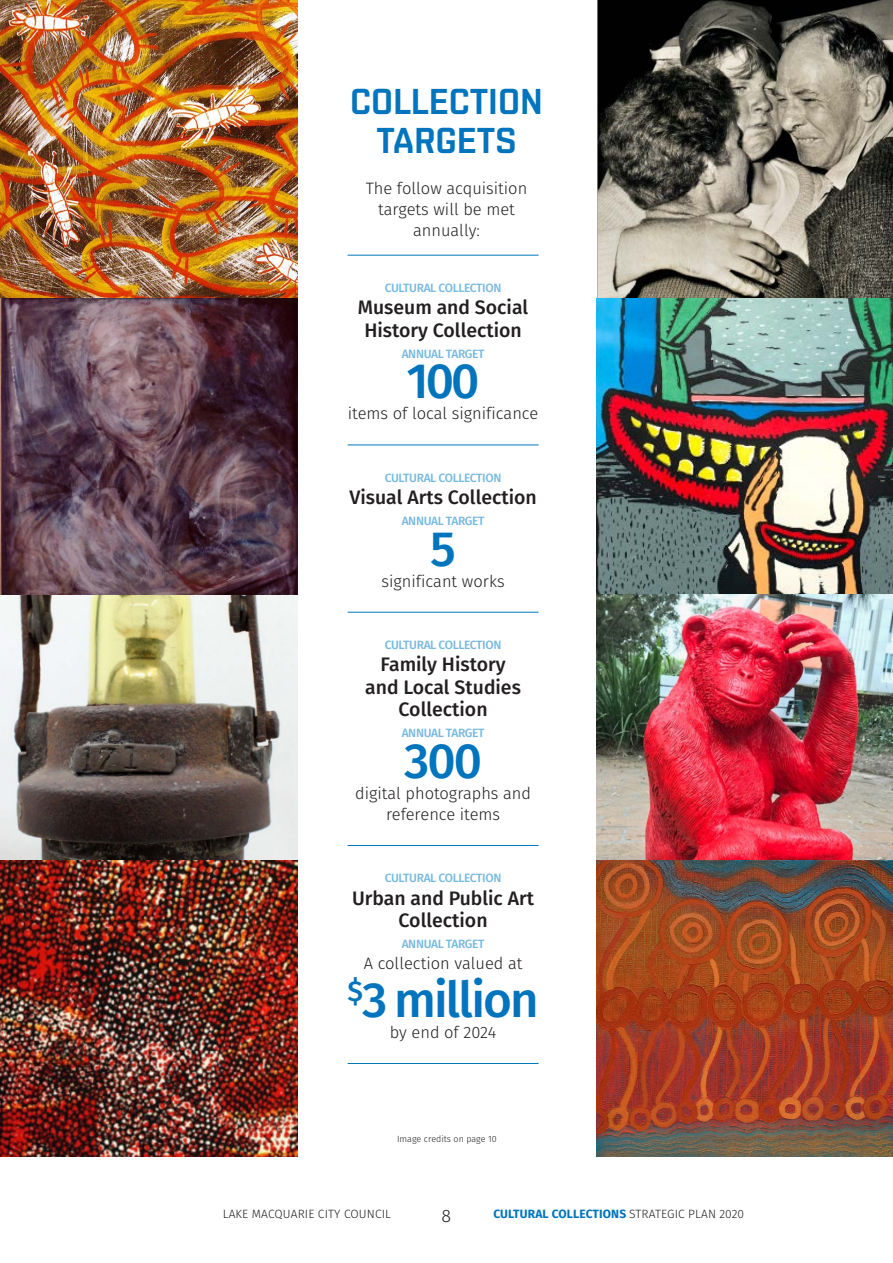
<style>
.page{position:relative;width:893px;height:1263px;background:#fff}
.page>*{position:absolute;margin:0;border:0;box-sizing:border-box;transform-origin:0 0}
.subheads{font:500 49.5px "Fira Sans";letter-spacing:-.04em;color:#0074bc}
.HEADING_1{font:600 36px/39px "Shentox";color:#0074bc;text-align:center}
.subheads-2{font:500 19.5px/22.5px "Fira Sans";color:#231f20;text-align:center}
.t1{font:300 18px "Fira Sans";color:#231f20}
.PLAIN_TEXT{font:300 16.5px/21px "Fira Sans";color:#231f20;text-align:center}
.Body_Text{font:300 16.5px/21px "Fira Sans";color:#231f20;text-align:center}
.Body_Text-2{font:500 12px "Fira Sans";letter-spacing:-.03em;color:#76b9df}
.t2{font:700 12px "Fira Sans";letter-spacing:.01em;color:#0074bc}
.t3{font:300 12px "Fira Sans";letter-spacing:.01em;color:#231f20}
.subheads-3{font:500 12px "Fira Sans";letter-spacing:-.03em;color:#76b9df}
.captions{font:300 9px "Fira Sans";color:#231f20}
.s1{font-weight:300;color:#231f20}
</style>
<div class="page">
<img style="left:0;top:298px;width:297px;height:859px">
<hr style="left:348px;top:255px;width:191px;height:1px;background:#0074bc">
<hr style="left:348px;top:445px;width:191px;height:1px;background:#0074bc">
<hr style="left:348px;top:612px;width:191px;height:1px;background:#0074bc">
<hr style="left:348px;top:845px;width:191px;height:1px;background:#0074bc">
<hr style="left:348px;top:1063px;width:191px;height:1px;background:#0074bc">
<img style="left:0;top:0;width:297px;height:298px">
<img style="left:596px;top:0;width:297px;height:1157px">
<svg style="left:1px;top:298px;width:296px;height:296px;background:#5e4350"></svg>
<img style="left:1px;top:860px;width:296px;height:297px">
<img style="left:597px;top:860px;width:296px;height:297px">
<p class="HEADING_1" style="left:350px;top:82px;width:194px">COLLECTION<br>TARGETS</p>
<p class="Body_Text" style="left:366px;top:178px;width:163px">The follow acquisition targets will be met annually:</p>
<p class="Body_Text-2" style="left:385px;top:278px;width:118px">CULTURAL COLLECTION</p>
<p class="subheads-2" style="left:358px;top:295px;width:172px">Museum and Social<br>History Collection</p>
<p class="Body_Text-2" style="left:402px;top:344px;width:84px">ANNUAL TARGET</p>
<p class="subheads" style="left:407px;top:341px;width:75px">100</p>
<p class="PLAIN_TEXT" style="left:348px;top:403px;width:192px">items of local significance</p>
<p class="Body_Text-2" style="left:385px;top:468px;width:118px">CULTURAL COLLECTION</p>
<p class="subheads-2" style="left:349px;top:485px;width:189px">Visual Arts Collection</p>
<p class="subheads-3" style="left:402px;top:511px;width:84px">ANNUAL TARGET</p>
<p class="subheads" style="left:430px;top:509px;width:27px">5</p>
<p class="PLAIN_TEXT" style="left:382px;top:570px;width:124px">significant works</p>
<p class="Body_Text-2" style="left:385px;top:635px;width:118px">CULTURAL COLLECTION</p>
<p class="subheads-2" style="left:365px;top:652px;width:157px">Family History and Local Studies<br>Collection</p>
<p class="Body_Text-2" style="left:402px;top:724px;width:84px">ANNUAL TARGET</p>
<p class="subheads" style="left:404px;top:721px;width:80px">300</p>
<p class="PLAIN_TEXT" style="left:355px;top:782px;width:177px">digital photographs and reference items</p>
<p class="Body_Text-2" style="left:385px;top:868px;width:118px">CULTURAL COLLECTION</p>
<p class="subheads-2" style="left:352px;top:886px;width:184px">Urban and Public Art<br>Collection</p>
<p class="Body_Text-2" style="left:402px;top:934px;width:84px">ANNUAL TARGET</p>
<p class="PLAIN_TEXT" style="left:364px;top:953px;width:160px">A collection valued at</p>
<p class="subheads" style="left:348px;top:960px;width:192px"><sup>$</sup>3 million</p>
<p class="PLAIN_TEXT" style="left:390px;top:1021px;width:108px">by end of 2024</p>
<p class="captions" style="left:397px;top:1132px;width:101px">Image credits on page 10</p>
<p class="t3" style="left:223px;top:1205px;width:170px">LAKE MACQUARIE CITY COUNCIL</p>
<p class="t1" style="left:442px;top:1202px;width:11px">8</p>
<p class="t2" style="left:493px;top:1203px;width:252px">CULTURAL COLLECTIONS <span class="s1">STRATEGIC PLAN 2020</span></p>
</div>
